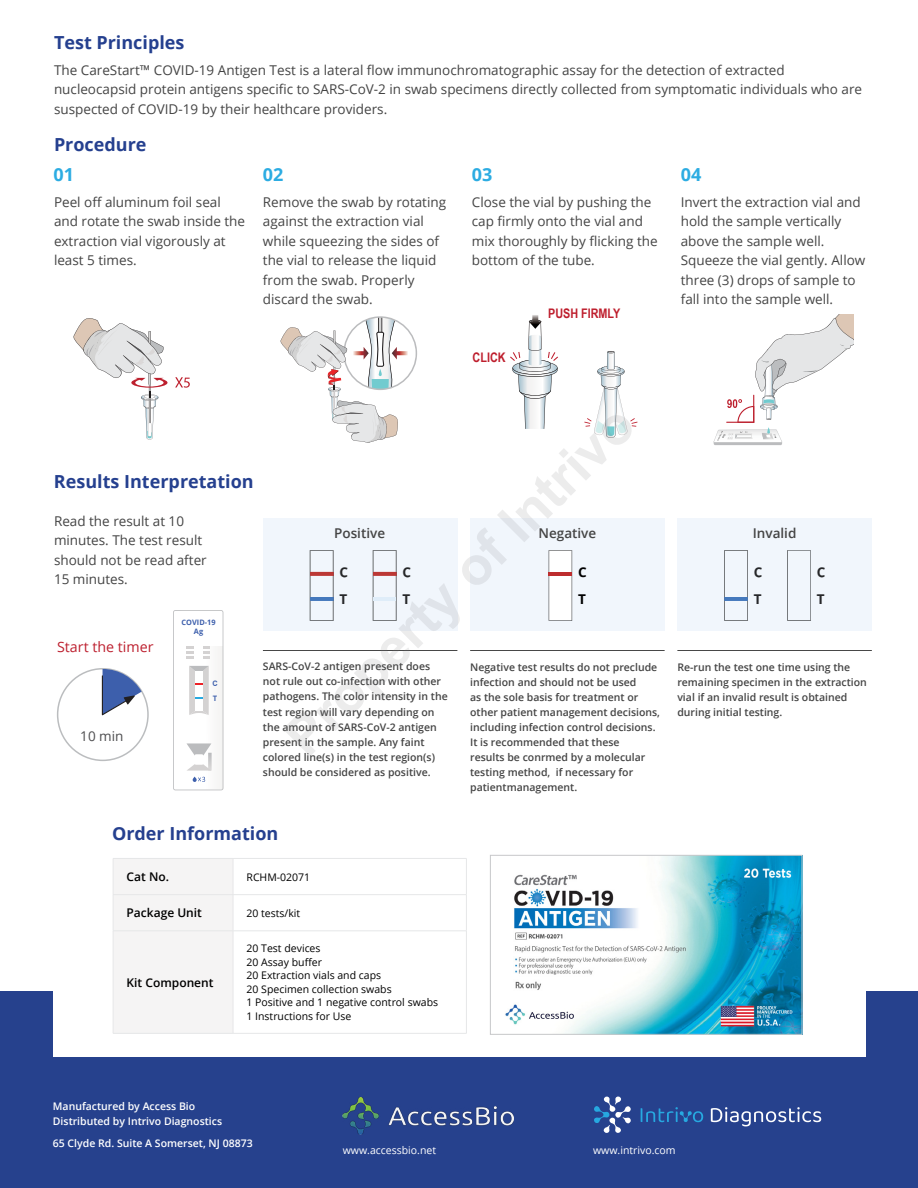
<style>
.page{position:relative;width:918px;height:1188px;background:#fff}
.page>*{position:absolute;margin:0;border:0;box-sizing:border-box;transform-origin:0 0}
.t1{font:700 18px "Open Sans";color:#25408f}
.t2{font:700 18px "Open Sans";color:#2cace2}
.t3{font:14.25px "Open Sans";color:#bd202f}
.t4{font:13.5px/19.5px "Open Sans";color:#444}
.t5{font:600 13.5px "Open Sans";color:#444}
.t6{font:700 13.5px/27px "Open Sans";color:#000}
.t7{font:13.5px "Open Sans";color:#4d4d4f}
.t8{font:700 13.2px "Arial Narrow";color:#be1e2d}
.t9{font:600 12px "Open Sans";color:#000}
.t10{font:600 10.5px/15px "Open Sans";color:#444}
.t11{font:10.5px/13.5px "Open Sans";color:#000}
.t12{font:600 10.5px/15px "Open Sans";color:#fff}
.t13{font:10.5px "Open Sans";color:#fff}
.t14{font:700 7.5px/9.3px "Open Sans";color:#3d5fac;text-align:center}
.t15{font:700 7.5px/15.1px "Arial";color:#3d5fac}
</style>
<div class="page">
<div style="left:0;top:991px;width:918px;height:197px;background:#26418d"></div>
<svg style="left:711px;top:1107px;width:110px;height:19px"></svg>
<svg style="left:641px;top:1107px;width:62px;height:15px"></svg>
<svg style="left:594px;top:1096px;width:37px;height:37px"></svg>
<img style="left:343px;top:1098px;width:171px;height:36px">
<div style="left:263px;top:519px;width:194px;height:112px;background:#f1f6fc"></div>
<div style="left:470px;top:519px;width:195px;height:112px;background:#f1f6fc"></div>
<div style="left:677px;top:519px;width:195px;height:112px;background:#f1f6fc"></div>
<div style="left:53px;top:900px;width:812px;height:157px;background:#fff"></div>
<svg style="left:114px;top:859px;width:352px;height:174px"></svg>
<hr style="left:113px;top:858px;width:120px;height:1px;background:#e6e7e8">
<hr style="left:113px;top:859px;width:1px;height:35px;background:#e6e7e8">
<hr style="left:233px;top:858px;width:234px;height:1px;background:#e6e7e8">
<hr style="left:233px;top:859px;width:1px;height:35px;background:#e6e7e8">
<hr style="left:466px;top:859px;width:1px;height:35px;background:#e6e7e8">
<hr style="left:113px;top:894px;width:120px;height:1px;background:#e6e7e8">
<hr style="left:113px;top:895px;width:1px;height:36px;background:#e6e7e8">
<hr style="left:233px;top:894px;width:234px;height:1px;background:#e6e7e8">
<hr style="left:233px;top:895px;width:1px;height:36px;background:#e6e7e8">
<hr style="left:466px;top:895px;width:1px;height:36px;background:#e6e7e8">
<hr style="left:113px;top:931px;width:120px;height:1px;background:#e6e7e8">
<hr style="left:113px;top:931px;width:1px;height:102px;background:#e6e7e8">
<hr style="left:233px;top:931px;width:234px;height:1px;background:#e6e7e8">
<hr style="left:233px;top:931px;width:1px;height:102px;background:#e6e7e8">
<hr style="left:466px;top:931px;width:1px;height:102px;background:#e6e7e8">
<hr style="left:113px;top:1033px;width:120px;height:1px;background:#e6e7e8">
<hr style="left:233px;top:1033px;width:234px;height:1px;background:#e6e7e8">
<svg style="left:175px;top:377px;width:15px;height:11px"></svg>
<svg style="left:73px;top:318px;width:95px;height:122px"></svg>
<div style="left:57px;top:668px;width:92px;height:93px;border:2px solid #bbbdbf;border-radius:50%"></div>
<svg style="left:101px;top:669px;width:41px;height:47px"></svg>
<svg style="left:173px;top:610px;width:51px;height:180px"></svg>
<svg style="left:310px;top:550px;width:24px;height:71px"></svg>
<svg style="left:373px;top:550px;width:24px;height:71px"></svg>
<hr style="left:374px;top:597px;width:22px;height:4px;background:#dfedf9">
<svg style="left:549px;top:550px;width:23px;height:71px"></svg>
<hr style="left:549px;top:572px;width:23px;height:4px;background:#bd2d2e">
<svg style="left:724px;top:550px;width:24px;height:71px"></svg>
<svg style="left:787px;top:550px;width:24px;height:71px"></svg>
<hr style="left:714px;top:441px;width:68px;height:4px;background:#bbbcbe;border-radius:2px">
<svg style="left:714px;top:314px;width:139px;height:128px"></svg>
<hr style="left:263px;top:650px;width:194px;height:1px;background:#000">
<hr style="left:470px;top:650px;width:195px;height:1px;background:#000">
<hr style="left:677px;top:650px;width:195px;height:1px;background:#000">
<svg style="left:280px;top:316px;width:137px;height:127px"></svg>
<svg style="left:510px;top:315px;width:48px;height:114px"></svg>
<svg style="left:584px;top:351px;width:54px;height:87px"></svg>
<img style="left:505px;top:857px;width:295px;height:176px">
<div style="left:490px;top:855px;width:312px;height:180px;border:1px solid #c7c8ca"></div>
<h1 class="t1" style="left:54px;top:29px;width:132px">Test Principles</h1>
<p class="t4" style="left:54px;top:60px;width:810px">The CareStart™ COVID-19 Antigen Test is a lateral flow immunochromatographic assay for the detection of extracted nucleocapsid protein antigens specific to SARS-CoV-2 in swab specimens directly collected from symptomatic individuals who are suspected of COVID-19 by their healthcare providers.</p>
<h1 class="t1" style="left:54px;top:131px;width:94px">Procedure</h1>
<h1 class="t2" style="left:53px;top:162px;width:22px">01</h1>
<p class="t4" style="left:54px;top:192px;width:193px">Peel off aluminum foil seal and rotate the swab inside the extraction vial vigorously at least 5 times.</p>
<h1 class="t2" style="left:263px;top:162px;width:22px">02</h1>
<h1 class="t2" style="left:472px;top:162px;width:22px">03</h1>
<h1 class="t2" style="left:681px;top:162px;width:22px">04</h1>
<p class="t4" style="left:263px;top:192px;width:185px">Remove the swab by rotating against the extraction vial while squeezing the sides of the vial to release the liquid from the swab. Properly discard the swab.</p>
<p class="t4" style="left:472px;top:192px;width:187px">Close the vial by pushing the cap firmly onto the vial and mix thoroughly by flicking the bottom of the tube.</p>
<p class="t4" style="left:681px;top:192px;width:186px">Invert the extraction vial and hold the sample vertically above the sample well.<br>Squeeze the vial gently. Allow three (3) drops of sample to fall into the sample well.</p>
<p class="t8" style="left:548px;top:303px;width:74px">PUSH FIRMLY</p>
<p class="t8" style="left:473px;top:347px;width:35px">CLICK</p>
<h1 class="t1" style="left:54px;top:468px;width:201px">Results Interpretation</h1>
<p class="t4" style="left:54px;top:511px;width:154px">Read the result at 10 minutes. The test result should not be read after<br>15 minutes.</p>
<p class="t3" style="left:57px;top:637px;width:98px">Start the timer</p>
<p class="t7" style="left:80px;top:727px;width:45px">10 min</p>
<p class="t14" style="left:182px;top:617px;width:35px">COVID-19<br>Ag</p>
<p class="t15" style="left:212px;top:676px;width:7px">C<br>T</p>
<p class="t5" style="left:334px;top:524px;width:52px">Positive</p>
<p class="t5" style="left:539px;top:524px;width:59px">Negative</p>
<p class="t6" style="left:339px;top:558px;width:10px">C<br>T</p>
<p class="t6" style="left:402px;top:558px;width:10px">C<br>T</p>
<p class="t6" style="left:578px;top:558px;width:10px">C<br>T</p>
<p class="t5" style="left:753px;top:524px;width:45px">Invalid</p>
<p class="t6" style="left:754px;top:558px;width:10px">C<br>T</p>
<p class="t6" style="left:817px;top:558px;width:10px">C<br>T</p>
<p class="t10" style="left:263px;top:659px;width:186px">SARS-CoV-2 antigen present does not rule out co-infection with other pathogens. The color intensity in the test region will vary depending on the amount of SARS-CoV-2 antigen present in the sample. Any faint colored line(s) in the test region(s) should be considered as positive.</p>
<p class="t10" style="left:470px;top:659px;width:191px">Negative test results do not preclude infection and should not be used<br>as the sole basis for treatment or other patient management decisions, including infection control decisions.<br>It is recommended that these<br>results be conrmed by a molecular testing method, if necessary for patientmanagement.</p>
<p class="t10" style="left:677px;top:659px;width:191px">Re-run the test one time using the remaining specimen in the extraction vial if an invalid result is obtained during initial testing.</p>
<h1 class="t1" style="left:112px;top:820px;width:168px">Order Information</h1>
<p class="t9" style="left:127px;top:869px;width:44px">Cat No.</p>
<p class="t11" style="left:247px;top:870px;width:65px">RCHM-02071</p>
<p class="t9" style="left:127px;top:905px;width:77px">Package Unit</p>
<p class="t11" style="left:247px;top:906px;width:55px">20 tests/kit</p>
<p class="t9" style="left:127px;top:974px;width:88px">Kit Component</p>
<p class="t11" style="left:247px;top:942px;width:193px">20 Test devices<br>20 Assay buffer<br>20 Extraction vials and caps<br>20 Specimen collection swabs<br>1 Positive and 1 negative control swabs<br>1 Instructions for Use</p>
<p class="t12" style="left:53px;top:1098px;width:171px">Manufactured by Access Bio<br>Distributed by Intrivo Diagnostics</p>
<p class="t12" style="left:53px;top:1136px;width:201px">65 Clyde Rd. Suite A Somerset, NJ 08873</p>
<p class="t13" style="left:343px;top:1143px;width:95px">www.accessbio.net</p>
<p class="t13" style="left:593px;top:1143px;width:84px">www.intrivo.com</p>
</div>
